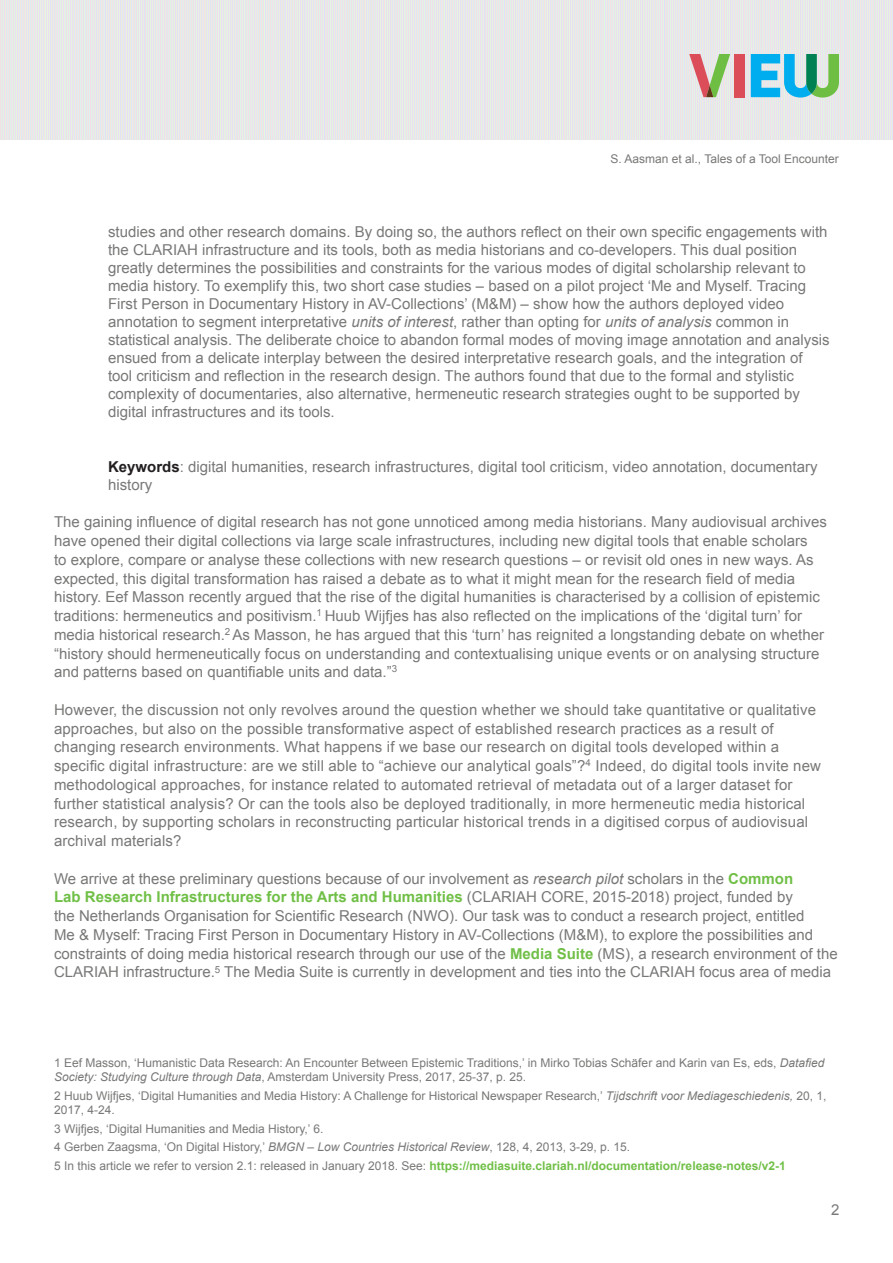
<style>
.page{position:relative;width:893px;height:1263px;background:#fff}
.page>*{position:absolute;margin:0;border:0;box-sizing:border-box;transform-origin:0 0}
.TX{font:15px/18.8px "Arial";color:#797877}
.ABS{font:15px/18px "Arial";color:#797877}
.KW{font:15px/18px "Arial";color:#797877}
.FN{font:12px/14.2px "Arial";color:#797877}
.FN-2{font:700 12px "Arial";color:#70bf47}
.s1{font-style:italic}
.s2{font-weight:700;color:#231f20}
.s3{font-weight:700;color:#70bf47}
.s4{font-weight:400;color:#797877}
</style>
<div class="page">
<img style="left:0;top:0;width:893px;height:140px">
<div style="left:734px;top:54px;width:10px;height:43px;background:#db4d58"></div>
<svg style="left:751px;top:54px;width:88px;height:44px;background:#64c0c4"></svg>
<svg style="left:689px;top:54px;width:41px;height:43px;background:#c6b69c"></svg>
<p class="FN" style="left:611px;top:152px;width:230px">S. Aasman et al., Tales of a Tool Encounter</p>
<p class="ABS" style="left:108px;top:223px;width:723px">studies and other research domains. By doing so, the authors reflect on their own specific engagements with the CLARIAH infrastructure and its tools, both as media historians and co-developers. This dual position greatly determines the possibilities and constraints for the various modes of digital scholarship relevant to media history. To exemplify this, two short case studies – based on a pilot project ‘Me and Myself. Tracing First Person in Documentary History in AV-Collections’ (M&amp;M) – show how the authors deployed video annotation to segment interpretative <span class="s1">units of interest</span>, rather than opting for <span class="s1">units of analysis</span> common in statistical analysis. The deliberate choice to abandon formal modes of moving image annotation and analysis ensued from a delicate interplay between the desired interpretative research goals, and the integration of tool criticism and reflection in the research design. The authors found that due to the formal and stylistic complexity of documentaries, also alternative, hermeneutic research strategies ought to be supported by digital infrastructures and its tools.</p>
<p class="KW" style="left:108px;top:458px;width:711px"><span class="s2">Keywords</span>: digital humanities, research infrastructures, digital tool criticism, video annotation, documentary history</p>
<p class="TX" style="left:54px;top:513px;width:774px">The gaining influence of digital research has not gone unnoticed among media historians. Many audiovisual archives have opened their digital collections via large scale infrastructures, including new digital tools that enable scholars<br>to explore, compare or analyse these collections with new research questions – or revisit old ones in new ways. As expected, this digital transformation has raised a debate as to what it might mean for the research field of media history. Eef Masson recently argued that the rise of the digital humanities is characterised by a collision of epistemic traditions: hermeneutics and positivism.<sup>1</sup> Huub Wijfjes has also reflected on the implications of the ‘digital turn’ for media historical research.<sup>2</sup> As Masson, he has argued that this ‘turn’ has reignited a longstanding debate on whether “history should hermeneutically focus on understanding and contextualising unique events or on analysing structure and patterns based on quantifiable units and data.”<sup>3</sup></p>
<p class="TX" style="left:54px;top:700px;width:768px">However, the discussion not only revolves around the question whether we should take quantitative or qualitative approaches, but also on the possible transformative aspect of established research practices as a result of changing research environments. What happens if we base our research on digital tools developed within a specific digital infrastructure: are we still able to “achieve our analytical goals”?<sup>4</sup> Indeed, do digital tools invite new methodological approaches, for instance related to automated retrieval of metadata out of a larger dataset for further statistical analysis? Or can the tools also be deployed traditionally, in more hermeneutic media historical research, by supporting scholars in reconstructing particular historical trends in a digitised corpus of audiovisual archival materials?</p>
<p class="TX" style="left:54px;top:869px;width:785px">We arrive at these preliminary questions because of our involvement as <span class="s1">research pilot</span> scholars in the <span class="s3">Common<br>Lab Research Infrastructures for the Arts and Humanities</span> (CLARIAH CORE, 2015-2018) project, funded by<br>the Netherlands Organisation for Scientific Research (NWO). Our task was to conduct a research project, entitled<br>Me &amp; Myself: Tracing First Person in Documentary History in AV-Collections (M&amp;M), to explore the possibilities and constraints of doing media historical research through our use of the <span class="s3">Media Suite</span> (MS), a research environment of the CLARIAH infrastructure.<sup>5</sup> The Media Suite is currently in development and ties into the CLARIAH focus area of media</p>
<p class="FN" style="left:54px;top:1055px;width:772px">1 Eef Masson, ‘Humanistic Data Research: An Encounter Between Epistemic Traditions,’ in Mirko Tobias Schäfer and Karin van Es, eds, <span class="s1">Datafied<br>Society: Studying Culture through Data</span>, Amsterdam University Press, 2017, 25-37, p. 25.</p>
<p class="FN" style="left:54px;top:1088px;width:774px">2 Huub Wijfjes, ‘Digital Humanities and Media History: A Challenge for Historical Newspaper Research,’ <span class="s1">Tijdschrift voor Mediageschiedenis,</span> 20, 1,<br>2017, 4-24.</p>
<p class="FN" style="left:54px;top:1121px;width:271px">3 Wijfjes, ‘Digital Humanities and Media History,’ 6.</p>
<p class="FN" style="left:54px;top:1140px;width:578px">4 Gerben Zaagsma, ‘On Digital History,’ <span class="s1">BMGN – Low Countries Historical Review</span>, 128, 4, 2013, 3-29, p. 15.</p>
<p class="FN-2" style="left:54px;top:1158px;width:733px"><span class="s4">5 In this article we refer to version 2.1: released in January 2018. See:</span> https://mediasuite.clariah.nl/documentation/release-notes/v2-1</p>
<p class="ABS" style="left:831px;top:1201px;width:10px">2</p>
</div>
